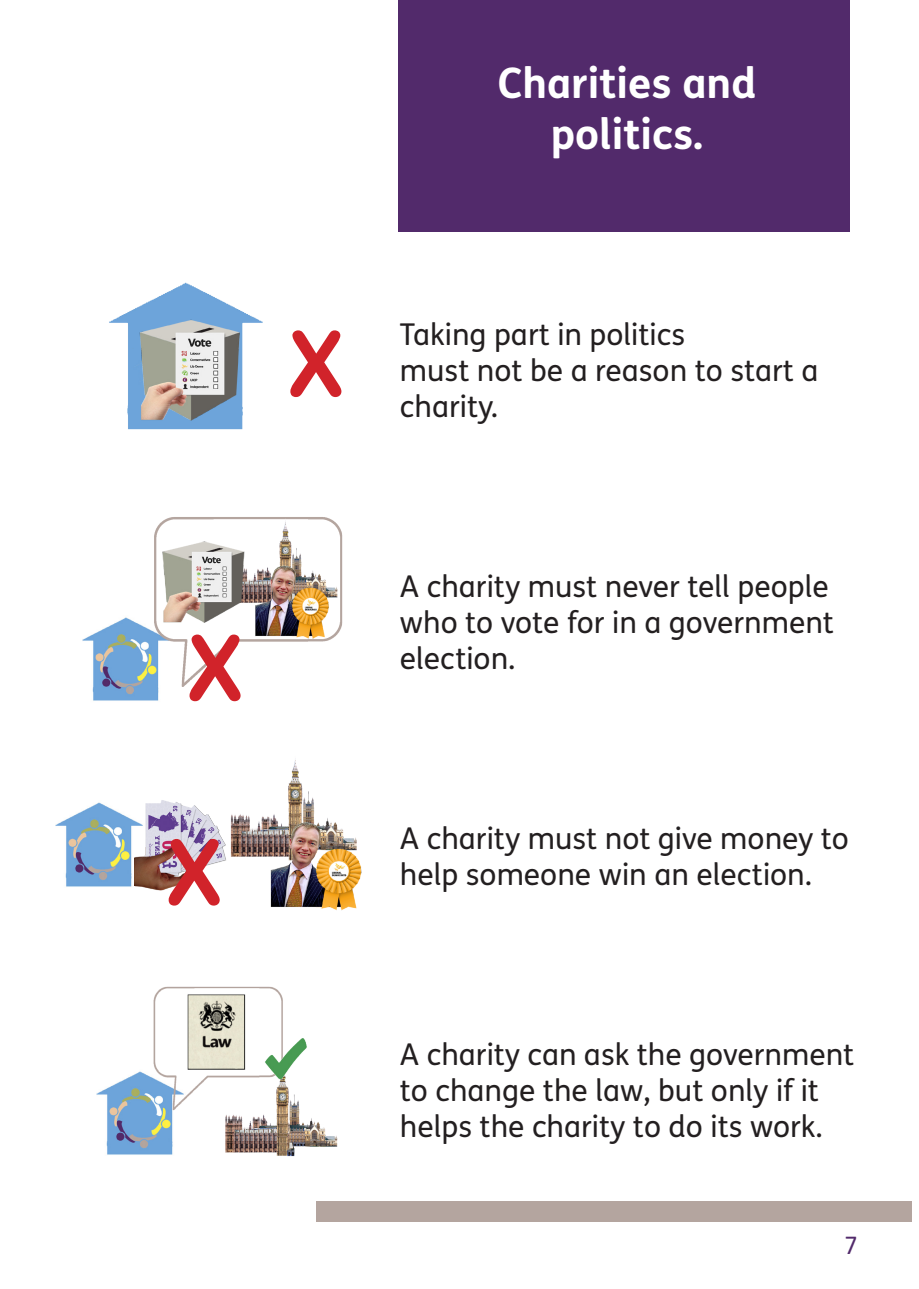
<style>
.page{position:relative;width:919px;height:1289px;background:#fff}
.page>*{position:absolute;margin:0;border:0;box-sizing:border-box;transform-origin:0 0}
.t1{font:90px "Arial Rounded MT Bold";color:#d1232a}
.t2{font:700 42px "FS Me Pro";color:#fff}
.t3{font:30px/36px "FS Me Pro";color:#231f20}
.t4{font:24px "FS Me Pro";color:#522a6b}
</style>
<div class="page">
<div style="left:316px;top:1201px;width:595px;height:21px;background:#b4a59f"></div>
<img style="left:83px;top:617px;width:76px;height:84px">
<img style="left:154px;top:517px;width:189px;height:170px">
<img style="left:227px;top:517px;width:113px;height:107px">
<div style="left:398px;top:0;width:451px;height:231px;background:#522a6b"></div>
<img style="left:55px;top:802px;width:79px;height:85px">
<img style="left:109px;top:282px;width:154px;height:148px">
<img style="left:138px;top:319px;width:103px;height:103px">
<img style="left:161px;top:540px;width:84px;height:84px">
<img style="left:253px;top:562px;width:77px;height:78px">
<img style="left:230px;top:760px;width:85px;height:97px">
<img style="left:268px;top:818px;width:94px;height:93px">
<img style="left:134px;top:800px;width:92px;height:91px">
<img style="left:96px;top:1071px;width:78px;height:84px">
<img style="left:154px;top:986px;width:129px;height:124px">
<img style="left:187px;top:993px;width:58px;height:76px">
<img style="left:221px;top:1055px;width:117px;height:102px">
<img style="left:259px;top:1031px;width:49px;height:49px">
<p class="t2" style="left:497px;top:51px;width:260px">Charities and</p>
<p class="t2" style="left:551px;top:101px;width:154px">politics.</p>
<h1 class="t1" style="left:289px;top:311px;width:56px">X</h1>
<p class="t3" style="left:400px;top:315px;width:287px">Taking part in politics</p>
<p class="t3" style="left:400px;top:351px;width:420px">must not be a reason to start a charity.</p>
<h1 class="t1" style="left:188px;top:615px;width:56px">X</h1>
<h1 class="t1" style="left:167px;top:819px;width:56px">X</h1>
<p class="t3" style="left:400px;top:567px;width:435px">A charity must never tell people who to vote for in a government election.</p>
<p class="t3" style="left:400px;top:819px;width:450px">A charity must not give money to help someone win an election.</p>
<p class="t3" style="left:400px;top:1035px;width:456px">A charity can ask the government to change the law, but only if it helps the charity to do its work.</p>
<p class="t4" style="left:844px;top:1228px;width:15px">7</p>
</div>
